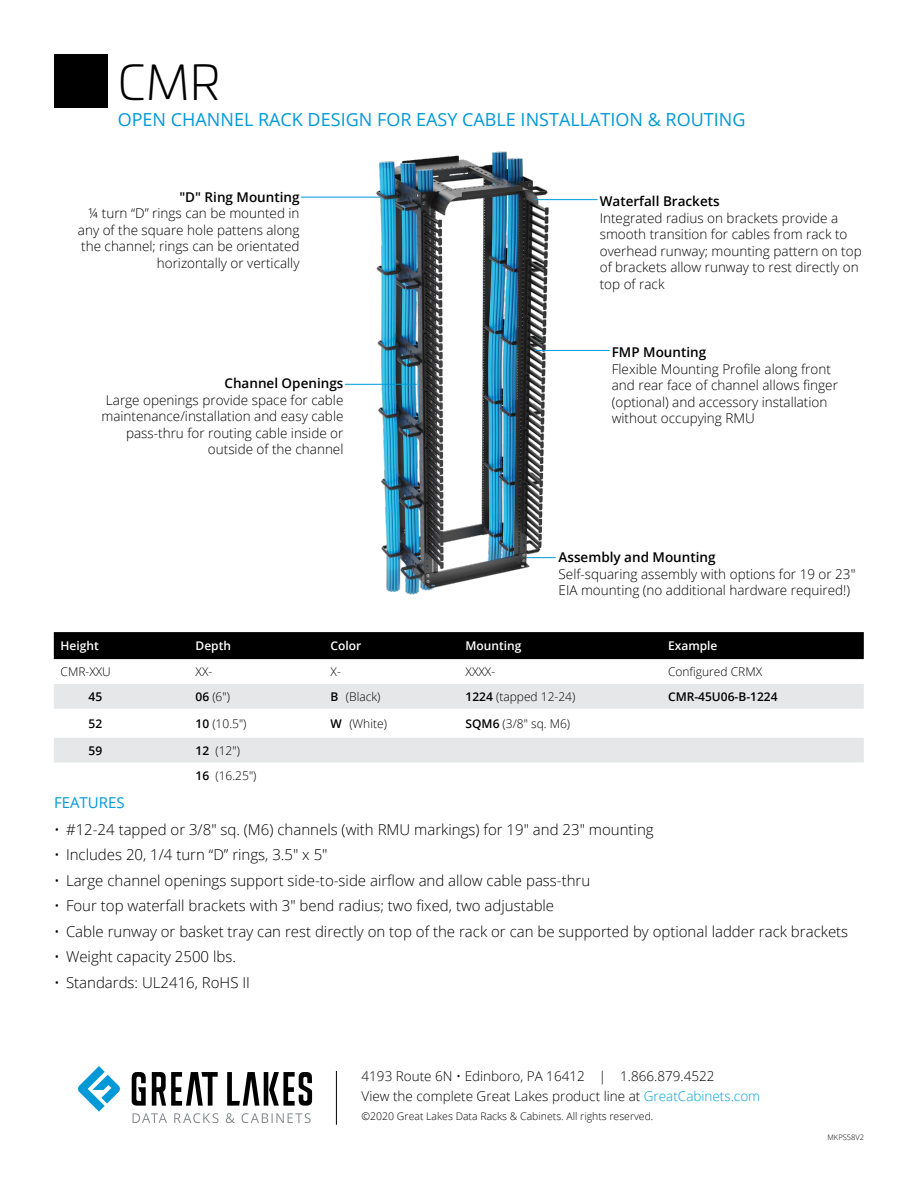
<style>
.page{position:relative;width:918px;height:1188px;background:#fff}
.page>*{position:absolute;margin:0;border:0;box-sizing:border-box;transform-origin:0 0}
.t1{font:300 48px "Univia Pro";color:#000}
.t2{font:18px "Open Sans";color:#0099d8}
.t3{font:300 15px "Open Sans";color:#000}
.t4{font:15px "Open Sans";color:#0099d8}
.t5{font:300 13.5px/16.5px "Open Sans";color:#000}
.t6{font:600 13.5px "Open Sans";color:#000}
.t7{font:300 12px/24.9px "Open Sans";color:#000}
.t8{font:600 12px "Open Sans";color:#fff}
.t9{font:600 12px "Open Sans";color:#000}
.t10{font:300 10.5px "Open Sans";color:#000}
.t11{font:300 7.5px "Open Sans";color:#000}
.s1{font-weight:600}
.s2{color:#00a1dc}
</style>
<div class="page">
<svg style="left:132px;top:1072px;width:180px;height:34px"></svg>
<svg style="left:133px;top:1113px;width:178px;height:10px"></svg>
<svg style="left:78px;top:1066px;width:42px;height:46px"></svg>
<div style="left:54px;top:54px;width:54px;height:54px;background:#000"></div>
<hr style="left:336px;top:1071px;width:1px;height:54px;background:#000">
<img style="left:370px;top:151px;width:183px;height:444px">
<hr style="left:526px;top:557px;width:30px;height:1px;background:#0099d8">
<hr style="left:301px;top:197px;width:80px;height:1px;background:#0099d8">
<hr style="left:535px;top:350px;width:75px;height:1px;background:#0099d8">
<hr style="left:534px;top:199px;width:64px;height:1px;background:#0099d8">
<hr style="left:345px;top:384px;width:72px;height:1px;background:#0099d8">
<div style="left:54px;top:632px;width:810px;height:27px;background:#000"></div>
<svg style="left:54px;top:684px;width:810px;height:79px;fill:#e6e7e8"></svg>
<h1 class="t1" style="left:118px;top:49px;width:104px">CMR</h1>
<h2 class="t2" style="left:118px;top:107px;width:629px">OPEN CHANNEL RACK DESIGN FOR EASY CABLE INSTALLATION &amp; ROUTING</h2>
<p class="t6" style="left:179px;top:188px;width:122px">"D" Ring Mounting</p>
<p class="t5" style="left:78px;top:205px;width:223px;text-align:right">¼ turn “D” rings can be mounted in any of the square hole pattens along the channel; rings can be orientated horizontally or vertically</p>
<p class="t6" style="left:224px;top:374px;width:120px">Channel Openings</p>
<p class="t5" style="left:101px;top:391px;width:244px;text-align:right">Large openings provide space for cable maintenance/installation and easy cable pass-thru for routing cable inside or outside of the channel</p>
<p class="t6" style="left:600px;top:192px;width:121px">Waterfall Brackets</p>
<p class="t5" style="left:600px;top:209px;width:263px">Integrated radius on brackets provide a smooth transition for cables from rack to overhead runway; mounting pattern on top of brackets allow runway to rest directly on top of rack</p>
<p class="t6" style="left:612px;top:343px;width:96px">FMP Mounting</p>
<p class="t5" style="left:612px;top:360px;width:228px">Flexible Mounting Profile along front and rear face of channel allows finger (optional) and accessory installation without occupying RMU</p>
<p class="t6" style="left:559px;top:548px;width:159px">Assembly and Mounting</p>
<p class="t5" style="left:559px;top:565px;width:298px">Self-squaring assembly with options for 19 or 23"<br>EIA mounting (no additional hardware required!)</p>
<p class="t8" style="left:61px;top:638px;width:40px">Height</p>
<p class="t8" style="left:196px;top:638px;width:37px">Depth</p>
<p class="t8" style="left:331px;top:638px;width:32px">Color</p>
<p class="t8" style="left:466px;top:638px;width:58px">Mounting</p>
<p class="t8" style="left:668px;top:638px;width:51px">Example</p>
<p class="t7" style="left:61px;top:659px;width:52px">CMR-XXU</p>
<p class="t7" style="left:196px;top:659px;width:18px">XX-</p>
<p class="t7" style="left:331px;top:659px;width:12px">X-</p>
<p class="t7" style="left:466px;top:659px;width:31px">XXXX-</p>
<p class="t7" style="left:668px;top:659px;width:96px">Configured CRMX</p>
<p class="t9" style="left:89px;top:688px;width:15px">45</p>
<p class="t7" style="left:196px;top:684px;width:36px"><span class="s1">06</span> (6")</p>
<p class="t7" style="left:331px;top:684px;width:51px"><span class="s1">B</span> (Black)</p>
<p class="t7" style="left:466px;top:684px;width:111px"><span class="s1">1224</span> (tapped 12-24)</p>
<p class="t9" style="left:668px;top:688px;width:111px">CMR-45U06-B-1224</p>
<p class="t9" style="left:89px;top:715px;width:15px">52</p>
<p class="t7" style="left:196px;top:711px;width:52px"><span class="s1">10</span> (10.5")</p>
<p class="t7" style="left:331px;top:711px;width:58px"><span class="s1">W</span> (White)</p>
<p class="t7" style="left:466px;top:711px;width:106px"><span class="s1">SQM6</span> (3/8" sq. M6)</p>
<p class="t9" style="left:89px;top:742px;width:15px">59</p>
<p class="t7" style="left:196px;top:738px;width:62px"><span class="s1">12</span> (12")<br><span class="s1">16</span> (16.25")</p>
<p class="t4" style="left:54px;top:792px;width:72px">FEATURES</p>
<p class="t3" style="left:54px;top:819px;width:601px">• #12-24 tapped or 3/8" sq. (M6) channels (with RMU markings) for 19" and 23" mounting</p>
<p class="t3" style="left:54px;top:845px;width:275px">• Includes 20, 1/4 turn “D” rings, 3.5" x 5"</p>
<p class="t3" style="left:54px;top:870px;width:538px">• Large channel openings support side-to-side airflow and allow cable pass-thru</p>
<p class="t3" style="left:54px;top:896px;width:502px">• Four top waterfall brackets with 3" bend radius; two fixed, two adjustable</p>
<p class="t3" style="left:54px;top:921px;width:796px">• Cable runway or basket tray can rest directly on top of the rack or can be supported by optional ladder rack brackets</p>
<p class="t3" style="left:54px;top:947px;width:183px">• Weight capacity 2500 lbs.</p>
<p class="t3" style="left:54px;top:972px;width:198px">• Standards: UL2416, RoHS II</p>
<p class="t5" style="left:362px;top:1066px;width:400px;line-height:19.5px">4193 Route 6N • Edinboro, PA 16412 | 1.866.879.4522<br>View the complete Great Lakes product line at <span class="s2">GreatCabinets.com</span></p>
<p class="t10" style="left:362px;top:1109px;width:293px">©2020 Great Lakes Data Racks &amp; Cabinets. All rights reserved.</p>
<p class="t11" style="left:828px;top:1132px;width:38px">MKPS58V2</p>
</div>
